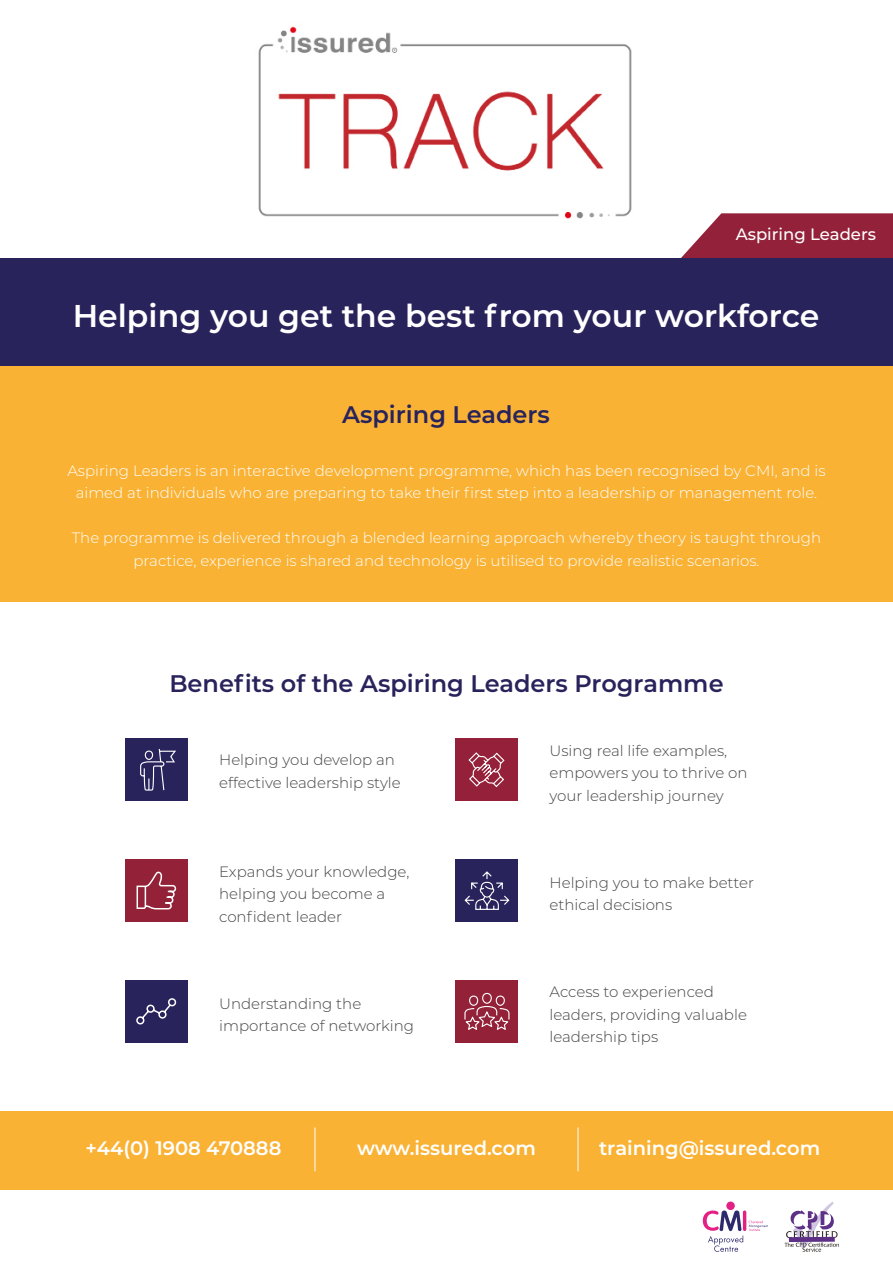
<style>
.page{position:relative;width:893px;height:1263px;background:#fff}
.page>*{position:absolute;margin:0;border:0;box-sizing:border-box;transform-origin:0 0}
.t1{font:600 31.5px "Montserrat";color:#fff}
.t2{font:600 24px "Montserrat";color:#29235c}
.t3{font:600 19.5px "Montserrat";color:#fff}
.t4{font:500 16.5px "Montserrat";color:#fff}
.t5{font:300 15px/22.5px "Montserrat";color:#fff;text-align:center}
.t6{font:300 15px/22.5px "Montserrat";color:#434443}
</style>
<div class="page">
<svg style="left:681px;top:213px;width:212px;height:45px;background:#9e384d"></svg>
<div style="left:0;top:1111px;width:893px;height:152px;background:#f9b234"></div>
<div style="left:0;top:258px;width:893px;height:109px;background:#29235c"></div>
<div style="left:0;top:367px;width:893px;height:235px;background:#f9b234"></div>
<hr style="left:315px;top:1127px;width:1px;height:44px;background:#fff">
<hr style="left:578px;top:1127px;width:1px;height:44px;background:#fff">
<div style="left:455px;top:980px;width:63px;height:63px;background:#932138"></div>
<div style="left:455px;top:859px;width:63px;height:63px;background:#29235c"></div>
<svg style="left:464px;top:871px;width:46px;height:39px"></svg>
<svg style="left:464px;top:992px;width:46px;height:38px"></svg>
<div style="left:455px;top:738px;width:63px;height:63px;background:#942139"></div>
<svg style="left:468px;top:752px;width:37px;height:36px"></svg>
<div style="left:125px;top:738px;width:63px;height:63px;background:#29235c"></div>
<div style="left:125px;top:980px;width:63px;height:63px;background:#29235c"></div>
<div style="left:125px;top:859px;width:63px;height:63px;background:#932138"></div>
<svg style="left:136px;top:872px;width:41px;height:38px"></svg>
<svg style="left:136px;top:998px;width:41px;height:27px"></svg>
<svg style="left:140px;top:749px;width:36px;height:42px"></svg>
<img style="left:258px;top:26px;width:374px;height:193px">
<div style="left:0;top:1190px;width:893px;height:73px;background:#fff"></div>
<hr style="left:743px;top:1210px;width:3px;height:21px;background:#e32185;border-radius:2px">
<div style="left:726px;top:1201px;width:9px;height:9px;background:#e32185;border-radius:50%"></div>
<svg style="left:749px;top:1220px;width:19px;height:11px"></svg>
<svg style="left:703px;top:1210px;width:40px;height:42px"></svg>
<svg style="left:784px;top:1201px;width:55px;height:51px"></svg>
<p class="t4" style="left:736px;top:223px;width:142px">Aspiring Leaders</p>
<h1 class="t1" style="left:73px;top:294px;width:748px">Helping you get the best from your workforce</h1>
<h2 class="t2" style="left:342px;top:398px;width:209px">Aspiring Leaders</h2>
<p class="t5" style="left:67px;top:458px;width:760px">Aspiring Leaders is an interactive development programme, which has been recognised by CMI, and is aimed at individuals who are preparing to take their first step into a leadership or management role.</p>
<p class="t5" style="left:72px;top:526px;width:751px">The programme is delivered through a blended learning approach whereby theory is taught through practice, experience is shared and technology is utilised to provide realistic scenarios.</p>
<h2 class="t2" style="left:169px;top:666px;width:556px">Benefits of the Aspiring Leaders Programme</h2>
<p class="t6" style="left:219px;top:748px;width:183px">Helping you develop an effective leadership style</p>
<p class="t6" style="left:549px;top:739px;width:200px">Using real life examples, empowers you to thrive on your leadership journey</p>
<p class="t6" style="left:219px;top:859px;width:192px">Expands your knowledge, helping you become a confident leader</p>
<p class="t6" style="left:549px;top:871px;width:206px">Helping you to make better ethical decisions</p>
<p class="t6" style="left:219px;top:991px;width:196px">Understanding the importance of networking</p>
<p class="t6" style="left:549px;top:980px;width:199px">Access to experienced leaders, providing valuable leadership tips</p>
<h3 class="t3" style="left:85px;top:1134px;width:198px">+44(0) 1908 470888</h3>
<h3 class="t3" style="left:357px;top:1134px;width:180px">www.issured.com</h3>
<h3 class="t3" style="left:599px;top:1134px;width:223px">training@issured.com</h3>
</div>
